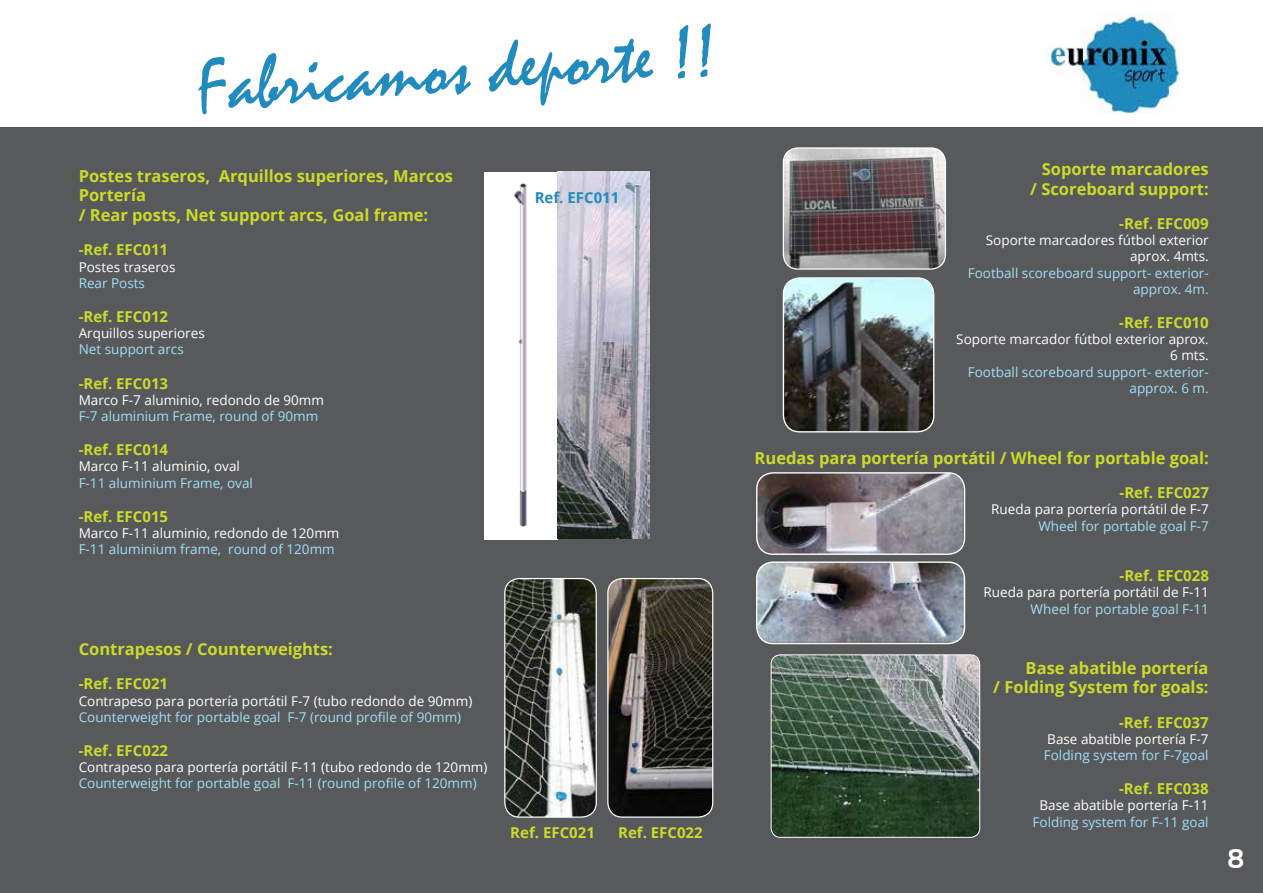
<style>
.page{position:relative;width:1263px;height:893px;background:#fff}
.page>*{position:absolute;margin:0;border:0;box-sizing:border-box;transform-origin:0 0}
.t1{font:74.85px "Mistral";color:#218abe}
.t2{font:700 27px "Sansation";color:#fff}
.t3{font:700 16.5px/19.8px "Open Sans";color:#cbdb2a;text-align:right}
.t4{font:700 15px "Open Sans";color:#cbdb2a}
.t5{font:700 15px "Open Sans";color:#218abe}
.t6{font:13.5px/16.2px "Open Sans";color:#fff;text-align:right}
.t7{font:13.5px/16.2px "Open Sans";color:#a2def9;text-align:right}
</style>
<div class="page">
<div style="left:0;top:127px;width:1263px;height:766px;background:#58595b"></div>
<img style="left:1048px;top:13px;width:132px;height:101px">
<img style="left:771px;top:656px;width:209px;height:181px">
<div style="left:771px;top:654px;width:209px;height:184px;border:1px solid #fff;border-radius:9px"></div>
<img style="left:783px;top:149px;width:162px;height:120px">
<div style="left:783px;top:147px;width:163px;height:123px;border:1px solid #fff;border-radius:15px"></div>
<img style="left:505px;top:579px;width:90px;height:237px">
<div style="left:504px;top:578px;width:93px;height:240px;border:1px solid #fff;border-radius:15px"></div>
<img style="left:608px;top:579px;width:105px;height:237px">
<div style="left:607px;top:578px;width:106px;height:240px;border:1px solid #fff;border-radius:15px"></div>
<img style="left:783px;top:278px;width:150px;height:154px">
<div style="left:783px;top:277px;width:151px;height:155px;border:1px solid #fff;border-radius:16px"></div>
<img style="left:757px;top:473px;width:206px;height:81px">
<div style="left:756px;top:472px;width:209px;height:83px;border:1px solid #fff;border-radius:16px"></div>
<img style="left:757px;top:562px;width:207px;height:80px">
<div style="left:756px;top:561px;width:209px;height:83px;border:1px solid #fff;border-radius:16px"></div>
<img style="left:485px;top:172px;width:164px;height:367px">
<h1 class="t1" style="left:194px;top:42px;width:521px;rotate:-4deg">Fabricamos deporte !!</h1>
<p class="t3" style="left:79px;top:165px;width:376px;text-align:left">Postes traseros, Arquillos superiores, Marcos<br>Portería<br>/ Rear posts, Net support arcs, Goal frame:</p>
<p class="t4" style="left:79px;top:239px;width:91px">-Ref. EFC011</p>
<p class="t6" style="left:79px;top:258px;width:98px">Postes traseros</p>
<p class="t7" style="left:79px;top:274px;width:68px">Rear Posts</p>
<p class="t4" style="left:79px;top:306px;width:91px">-Ref. EFC012</p>
<p class="t6" style="left:79px;top:325px;width:128px">Arquillos superiores</p>
<p class="t7" style="left:79px;top:341px;width:107px">Net support arcs</p>
<p class="t4" style="left:79px;top:373px;width:91px">-Ref. EFC013</p>
<p class="t6" style="left:79px;top:391px;width:247px">Marco F-7 aluminio, redondo de 90mm</p>
<p class="t7" style="left:79px;top:408px;width:241px">F-7 aluminium Frame, round of 90mm</p>
<p class="t4" style="left:79px;top:439px;width:91px">-Ref. EFC014</p>
<p class="t6" style="left:79px;top:458px;width:163px">Marco F-11 aluminio, oval</p>
<p class="t7" style="left:79px;top:474px;width:176px">F-11 aluminium Frame, oval</p>
<p class="t4" style="left:79px;top:506px;width:91px">-Ref. EFC015</p>
<p class="t6" style="left:79px;top:525px;width:262px">Marco F-11 aluminio, redondo de 120mm</p>
<p class="t7" style="left:79px;top:541px;width:258px">F-11 aluminium frame, round of 120mm</p>
<p class="t5" style="left:535px;top:187px;width:86px">Ref. EFC011</p>
<p class="t3" style="left:79px;top:639px;width:256px">Contrapesos / Counterweights:</p>
<p class="t4" style="left:79px;top:673px;width:91px">-Ref. EFC021</p>
<p class="t6" style="left:79px;top:692px;width:395px">Contrapeso para portería portátil F-7 (tubo redondo de 90mm)</p>
<p class="t7" style="left:79px;top:708px;width:384px">Counterweight for portable goal F-7 (round profile of 90mm)</p>
<p class="t4" style="left:79px;top:740px;width:91px">-Ref. EFC022</p>
<p class="t6" style="left:79px;top:759px;width:410px">Contrapeso para portería portátil F-11 (tubo redondo de 120mm)</p>
<p class="t7" style="left:79px;top:775px;width:400px">Counterweight for portable goal F-11 (round profile of 120mm)</p>
<p class="t4" style="left:510px;top:821px;width:86px">Ref. EFC021</p>
<p class="t4" style="left:618px;top:822px;width:86px">Ref. EFC022</p>
<p class="t3" style="left:1030px;top:159px;width:180px">Soporte marcadores<br>/ Scoreboard support:</p>
<p class="t4" style="left:1119px;top:213px;width:91px">-Ref. EFC009</p>
<p class="t6" style="left:986px;top:232px;width:224px">Soporte marcadores fútbol exterior aprox. 4mts.</p>
<p class="t7" style="left:968px;top:264px;width:242px">Football scoreboard support- exterior&shy;approx. 4m.</p>
<p class="t4" style="left:1119px;top:312px;width:91px">-Ref. EFC010</p>
<p class="t6" style="left:956px;top:331px;width:254px">Soporte marcador fútbol exterior aprox.<br>6 mts.</p>
<p class="t7" style="left:968px;top:363px;width:242px">Football scoreboard support- exterior&shy;approx. 6 m.</p>
<p class="t3" style="left:755px;top:448px;width:456px">Ruedas para portería portátil / Wheel for portable goal:</p>
<p class="t4" style="left:1119px;top:482px;width:91px">-Ref. EFC027</p>
<p class="t6" style="left:991px;top:501px;width:219px">Rueda para portería portátil de F-7</p>
<p class="t7" style="left:1038px;top:517px;width:172px">Wheel for portable goal F-7</p>
<p class="t4" style="left:1119px;top:565px;width:91px">-Ref. EFC028</p>
<p class="t6" style="left:983px;top:584px;width:227px">Rueda para portería portátil de F-11</p>
<p class="t7" style="left:1031px;top:600px;width:180px">Wheel for portable goal F-11</p>
<p class="t3" style="left:993px;top:657px;width:217px">Base abatible portería<br>/ Folding System for goals:</p>
<p class="t4" style="left:1119px;top:711px;width:91px">-Ref. EFC037</p>
<p class="t6" style="left:1047px;top:730px;width:163px">Base abatible portería F-7</p>
<p class="t7" style="left:1044px;top:747px;width:166px">Folding system for F-7goal</p>
<p class="t4" style="left:1119px;top:778px;width:91px">-Ref. EFC038</p>
<p class="t6" style="left:1039px;top:797px;width:170px">Base abatible portería F-11</p>
<p class="t7" style="left:1032px;top:813px;width:177px">Folding system for F-11 goal</p>
<h2 class="t2" style="left:1227px;top:843px;width:18px">8</h2>
</div>
